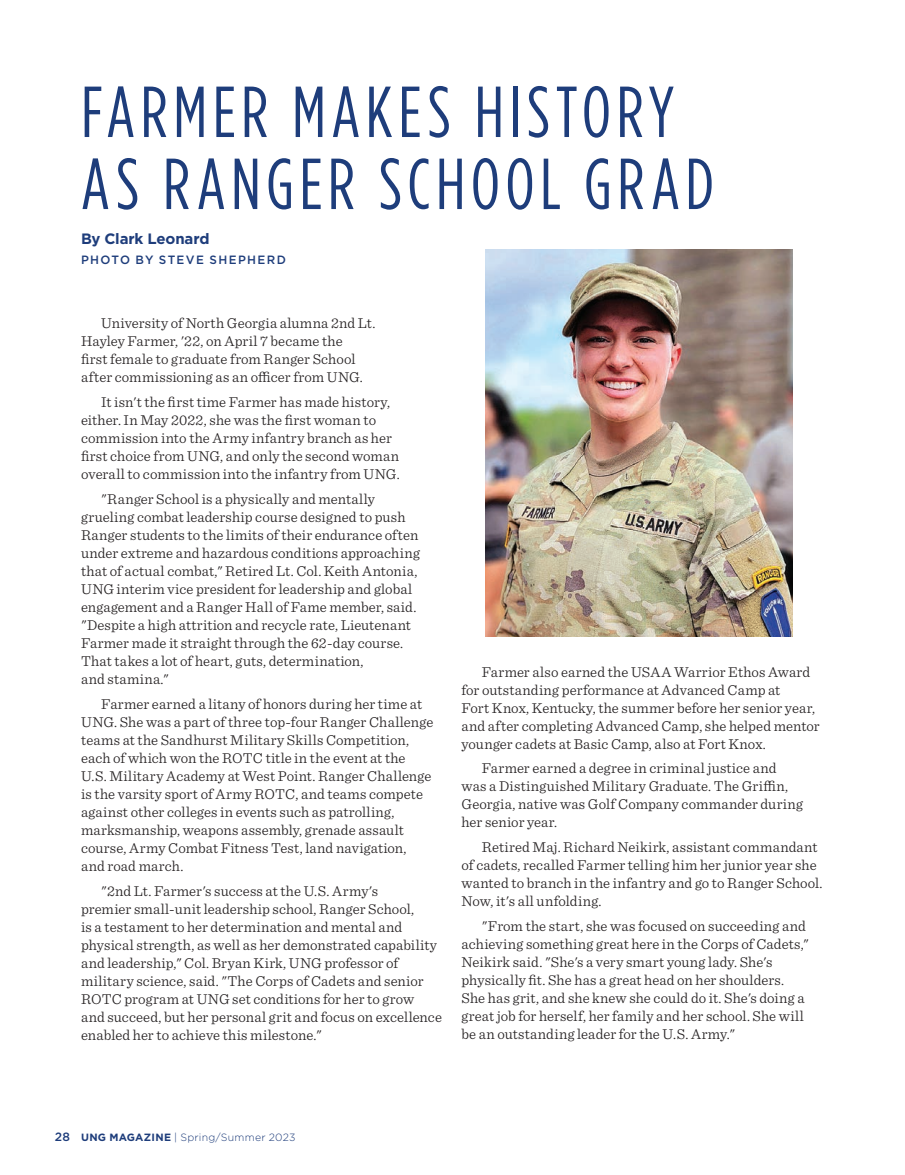
<style>
.page{position:relative;width:905px;height:1175px;background:#fff}
.page>*{position:absolute;margin:0;border:0;box-sizing:border-box;transform-origin:0 0}
.t1{font:72px/72px "Gotham Condensed";letter-spacing:.075em;color:#1e3d7b}
.t2{font:300 15px/18px "Sentinel";letter-spacing:.01em;color:#231f20}
.t3{font:700 15px "Gotham";letter-spacing:-.01em;color:#1e3d7b}
.t4{font:500 12px "Gotham";letter-spacing:.115em;color:#1e3d7b}
.t5{font:300 10.5px "Gotham";letter-spacing:.025em;color:#1e3d7b}
.s1{font-weight:500;font-size:12px}
.s2{font-weight:700}
</style>
<div class="page">
<img style="left:486px;top:250px;width:306px;height:386px">
<h1 class="t1" style="left:81px;top:75px;width:634px">FARMER MAKES HISTORY<br>AS RANGER SCHOOL GRAD</h1>
<p class="t3" style="left:81px;top:228px;width:130px">By Clark Leonard</p>
<p class="t4" style="left:81px;top:252px;width:206px">PHOTO BY STEVE SHEPHERD</p>
<p class="t2" style="left:81px;top:313px;width:296px;text-indent:20px">University of North Georgia alumna 2nd Lt.<br>Hayley Farmer, '22, on April 7 became the<br>first female to graduate from Ranger School after commissioning as an officer from UNG.</p>
<p class="t2" style="left:81px;top:392px;width:320px;text-indent:20px">It isn't the first time Farmer has made history, either. In May 2022, she was the first woman to commission into the Army infantry branch as her first choice from UNG, and only the second woman overall to commission into the infantry from UNG.</p>
<p class="t2" style="left:81px;top:489px;width:340px;text-indent:20px">"Ranger School is a physically and mentally grueling combat leadership course designed to push Ranger students to the limits of their endurance often under extreme and hazardous conditions approaching that of actual combat," Retired Lt. Col. Keith Antonia, UNG interim vice president for leadership and global engagement and a Ranger Hall of Fame member, said. "Despite a high attrition and recycle rate, Lieutenant Farmer made it straight through the 62-day course.<br>That takes a lot of heart, guts, determination,<br>and stamina."</p>
<p class="t2" style="left:81px;top:693px;width:354px;text-indent:20px">Farmer earned a litany of honors during her time at UNG. She was a part of three top-four Ranger Challenge teams at the Sandhurst Military Skills Competition, each of which won the ROTC title in the event at the U.S. Military Academy at West Point. Ranger Challenge is the varsity sport of Army ROTC, and teams compete against other colleges in events such as patrolling, marksmanship, weapons assembly, grenade assault course, Army Combat Fitness Test, land navigation, and road march.</p>
<p class="t2" style="left:81px;top:880px;width:362px;text-indent:20px">"2nd Lt. Farmer's success at the U.S. Army's<br>premier small-unit leadership school, Ranger School,<br>is a testament to her determination and mental and physical strength, as well as her demonstrated capability and leadership," Col. Bryan Kirk, UNG professor of military science, said. "The Corps of Cadets and senior ROTC program at UNG set conditions for her to grow<br>and succeed, but her personal grit and focus on excellence enabled her to achieve this milestone."</p>
<p class="t2" style="left:461px;top:661px;width:360px;text-indent:20px">Farmer also earned the USAA Warrior Ethos Award for outstanding performance at Advanced Camp at<br>Fort Knox, Kentucky, the summer before her senior year, and after completing Advanced Camp, she helped mentor younger cadets at Basic Camp, also at Fort Knox.</p>
<p class="t2" style="left:461px;top:758px;width:343px;text-indent:20px">Farmer earned a degree in criminal justice and was a Distinguished Military Graduate. The Griffin, Georgia, native was Golf Company commander during her senior year.</p>
<p class="t2" style="left:461px;top:837px;width:362px;text-indent:20px">Retired Maj. Richard Neikirk, assistant commandant of cadets, recalled Farmer telling him her junior year she wanted to branch in the infantry and go to Ranger School.<br>Now, it's all unfolding.</p>
<p class="t2" style="left:461px;top:915px;width:349px;text-indent:20px">"From the start, she was focused on succeeding and achieving something great here in the Corps of Cadets," Neikirk said. "She's a very smart young lady. She's physically fit. She has a great head on her shoulders.<br>She has grit, and she knew she could do it. She's doing a great job for herself, her family and her school. She will be an outstanding leader for the U.S. Army."</p>
<p class="t5" style="left:55px;top:1130px;width:242px"><span class="s1">28</span> <span class="s2">UNG MAGAZINE</span> | Spring/Summer 2023</p>
</div>
